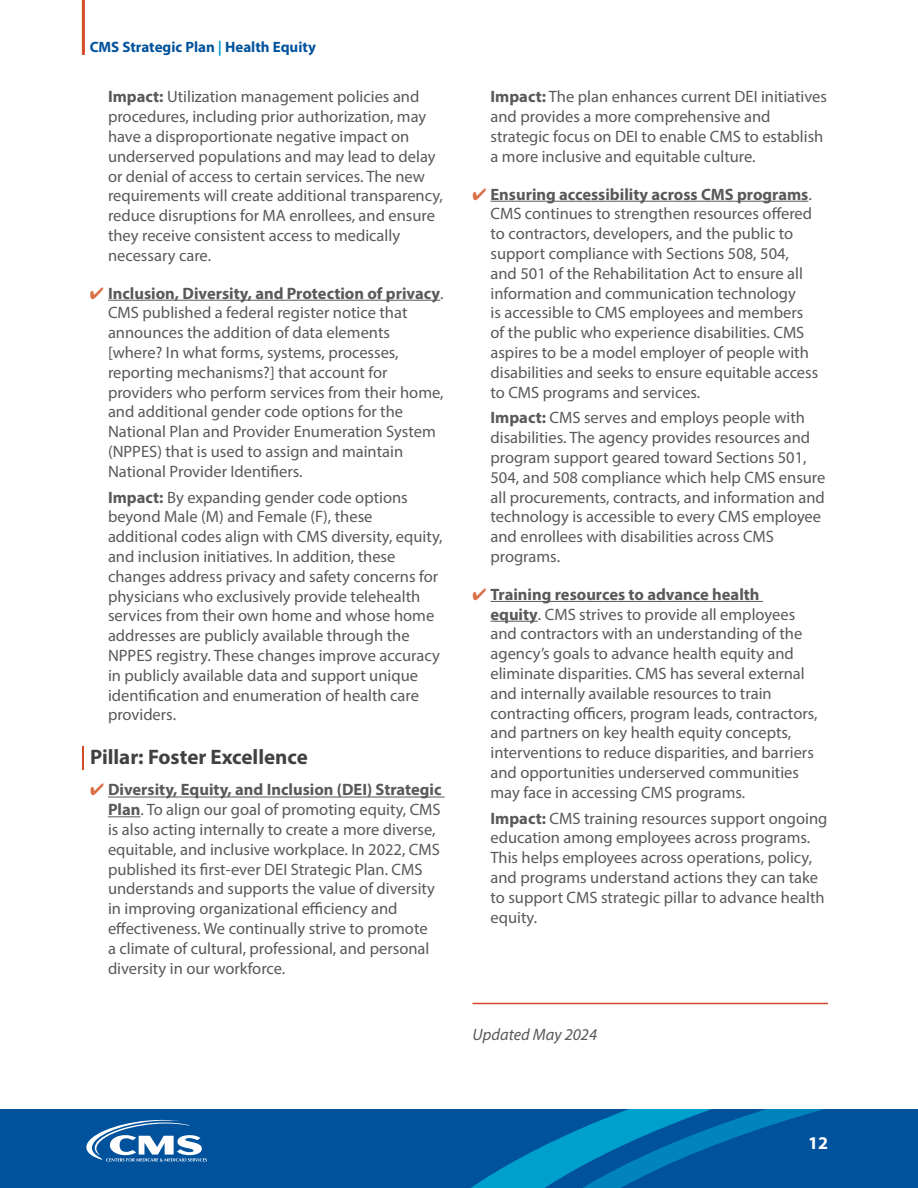
<style>
.page{position:relative;width:918px;height:1188px;background:#fff}
.page>*{position:absolute;margin:0;border:0;box-sizing:border-box;transform-origin:0 0}
.t1{font:700 21px "Myriad Pro";color:#414042}
.t2{font:700 18px "Myriad Pro";color:#fff}
.t3{font:16.5px/19.8px "Myriad Pro";color:#58595b}
.t4{font:italic 16.5px "Myriad Pro";color:#58595b}
.t5{font:700 15px "Myriad Pro";color:#00529c}
.s1{color:#00a0cc}
.s2{font-weight:700}
.s3{color:#da6e44}
</style>
<div class="page">
<hr style="left:82px;top:0;width:3px;height:55px;background:#d34b27">
<div style="left:0;top:1109px;width:918px;height:79px;background:#00529c"></div>
<svg style="left:86px;top:1120px;width:121px;height:42px"></svg>
<svg style="left:471px;top:1109px;width:353px;height:79px"></svg>
<hr style="left:108px;top:300px;width:332px;height:1px;background:#58595b">
<hr style="left:82px;top:746px;width:2px;height:24px;background:#d34b27">
<hr style="left:108px;top:797px;width:337px;height:1px;background:#58595b">
<hr style="left:108px;top:816px;width:33px;height:1px;background:#58595b">
<hr style="left:490px;top:201px;width:318px;height:1px;background:#58595b">
<hr style="left:490px;top:601px;width:273px;height:1px;background:#58595b">
<hr style="left:490px;top:621px;width:48px;height:1px;background:#58595b">
<hr style="left:472px;top:1003px;width:356px;height:1px;background:#d34b27">
<p class="t5" style="left:90px;top:38px;width:228px">CMS Strategic Plan <span class="s1">|</span> Health Equity</p>
<p class="t3" style="left:108px;top:87px;width:336px"><span class="s2">Impact:</span> Utilization management policies and procedures, including prior authorization, may have a disproportionate negative impact on underserved populations and may lead to delay or denial of access to certain services. The new requirements will create additional transparency, reduce disruptions for MA enrollees, and ensure they receive consistent access to medically necessary care.</p>
<p class="t3" style="left:108px;top:283px;width:337px;text-indent:-18px"><span class="s3">✔</span> <span class="s2">Inclusion, Diversity, and Protection of privacy</span>.<br>CMS published a federal register notice that announces the addition of data elements [where? In what forms, systems, processes, reporting mechanisms?] that account for providers who perform services from their home, and additional gender code options for the National Plan and Provider Enumeration System (NPPES) that is used to assign and maintain National Provider Identifiers.</p>
<p class="t3" style="left:108px;top:487px;width:336px"><span class="s2">Impact:</span> By expanding gender code options beyond Male (M) and Female (F), these additional codes align with CMS diversity, equity, and inclusion initiatives. In addition, these changes address privacy and safety concerns for physicians who exclusively provide telehealth services from their own home and whose home addresses are publicly available through the NPPES registry. These changes improve accuracy in publicly available data and support unique identification and enumeration of health care providers.</p>
<p class="t1" style="left:90px;top:743px;width:219px">Pillar: Foster Excellence</p>
<p class="t3" style="left:108px;top:780px;width:335px;text-indent:-18px"><span class="s3">✔</span> <span class="s2">Diversity, Equity, and Inclusion (DEI) Strategic Plan</span>. To align our goal of promoting equity, CMS is also acting internally to create a more diverse, equitable, and inclusive workplace. In 2022, CMS published its first-ever DEI Strategic Plan. CMS understands and supports the value of diversity in improving organizational efficiency and effectiveness. We continually strive to promote<br>a climate of cultural, professional, and personal diversity in our workforce.</p>
<p class="t3" style="left:490px;top:87px;width:338px"><span class="s2">Impact:</span> The plan enhances current DEI initiatives and provides a more comprehensive and strategic focus on DEI to enable CMS to establish a more inclusive and equitable culture.</p>
<p class="t3" style="left:490px;top:184px;width:329px;text-indent:-18px"><span class="s3">✔</span> <span class="s2">Ensuring accessibility across CMS programs</span>.<br>CMS continues to strengthen resources offered to contractors, developers, and the public to support compliance with Sections 508, 504, and 501 of the Rehabilitation Act to ensure all information and communication technology<br>is accessible to CMS employees and members of the public who experience disabilities. CMS aspires to be a model employer of people with disabilities and seeks to ensure equitable access to CMS programs and services.</p>
<p class="t3" style="left:490px;top:408px;width:336px"><span class="s2">Impact:</span> CMS serves and employs people with disabilities. The agency provides resources and program support geared toward Sections 501, 504, and 508 compliance which help CMS ensure all procurements, contracts, and information and technology is accessible to every CMS employee and enrollees with disabilities across CMS programs.</p>
<p class="t3" style="left:490px;top:584px;width:329px;text-indent:-18px"><span class="s3">✔</span> <span class="s2">Training resources to advance health<br>equity</span>. CMS strives to provide all employees and contractors with an understanding of the agency’s goals to advance health equity and eliminate disparities. CMS has several external and internally available resources to train contracting officers, program leads, contractors, and partners on key health equity concepts, interventions to reduce disparities, and barriers and opportunities underserved communities may face in accessing CMS programs.</p>
<p class="t3" style="left:490px;top:808px;width:338px"><span class="s2">Impact:</span> CMS training resources support ongoing education among employees across programs.<br>This helps employees across operations, policy, and programs understand actions they can take to support CMS strategic pillar to advance health equity.</p>
<p class="t4" style="left:472px;top:1025px;width:126px">Updated May 2024</p>
<p class="t2" style="left:808px;top:1131px;width:21px">12</p>
</div>
